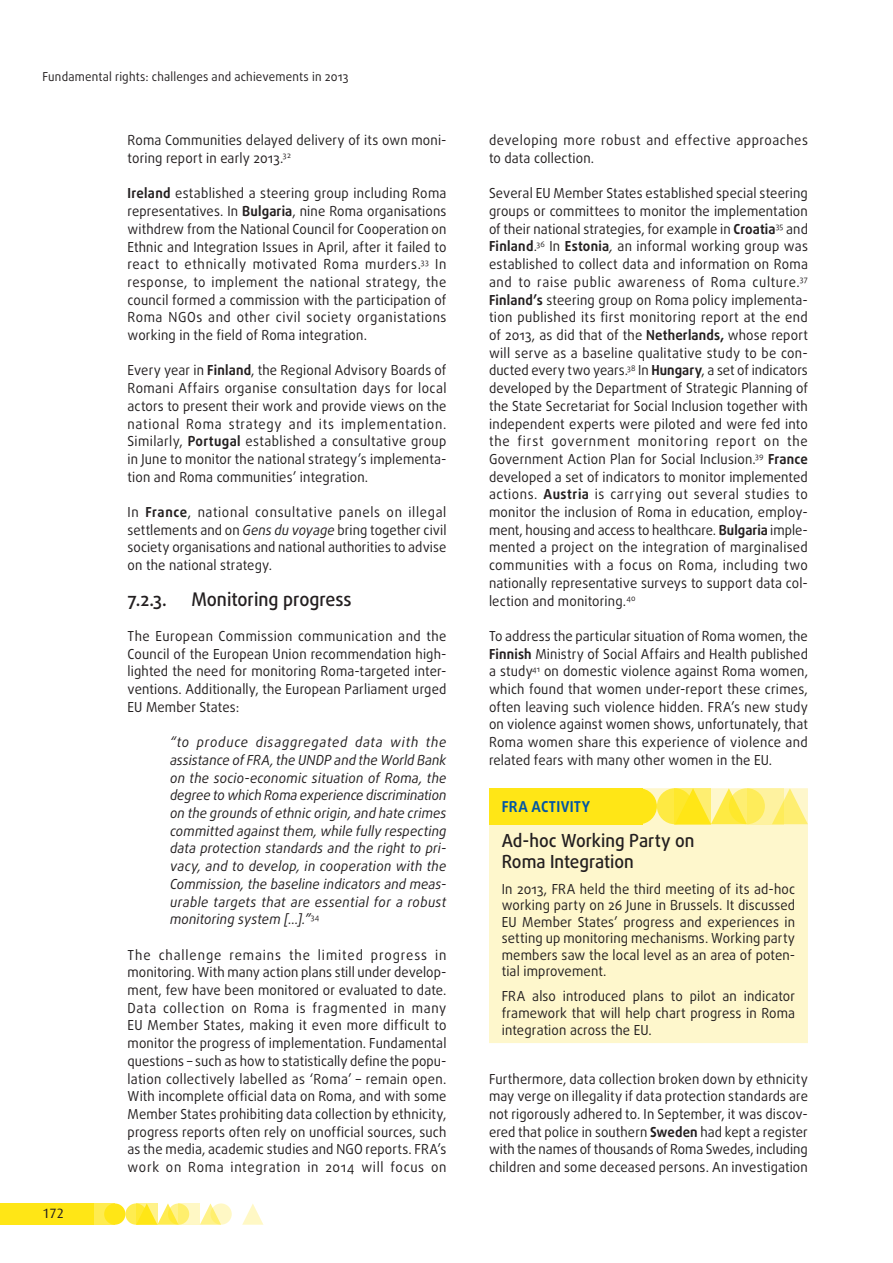
<style>
.page{position:relative;width:893px;height:1263px;background:#fff}
.page>*{position:absolute;margin:0;border:0;box-sizing:border-box;transform-origin:0 0}
.title_1_1_1{font:500 18.75px "Daxline Pro";color:#231f20;scale:.95 1}
.FRA_ACTIVITY_title{font:500 18px/21.6px "Daxline Pro";color:#231f20;scale:.95 1}
.t1{font:700 15px "Daxline Pro";letter-spacing:.025em;color:#0155a5;scale:.95 1}
.body{font:13.8px/17.7px "Daxline Pro";letter-spacing:.01em;color:#231f20;text-align:justify;scale:.95 1}
.body-2{font:italic 13.8px/17.7px "Daxline Pro";letter-spacing:.015em;color:#231f20;text-align:justify;scale:.95 1}
.FRA_ACTIVITY_body{font:13.8px/16.5px "Daxline Pro";letter-spacing:.01em;color:#231f20;text-align:justify;scale:.95 1}
.body-3{font:13.8px/17.7px "Daxline Pro";letter-spacing:.035em;color:#231f20;scale:.95 1}
.t2{font:13.5px "Dax";color:#231f20}
.t3{font:12.3px "Daxline Pro";letter-spacing:.015em;color:#231f20;scale:.95 1}
.s1{font-weight:700}
.s2{font-style:italic}
</style>
<div class="page">
<svg style="left:125px;top:1203px;width:22px;height:22px"></svg>
<div style="left:94px;top:1203px;width:21px;height:22px;background:#ffec50"></div>
<div style="left:0;top:1203px;width:94px;height:22px;background:#ffe616"></div>
<svg style="left:200px;top:1203px;width:18px;height:22px"></svg>
<svg style="left:242px;top:1204px;width:21px;height:21px"></svg>
<div style="left:104px;top:1203px;width:21px;height:22px;background:#ffe616;border-radius:50%"></div>
<svg style="left:157px;top:1203px;width:18px;height:22px"></svg>
<svg style="left:168px;top:1203px;width:21px;height:22px"></svg>
<svg style="left:210px;top:1203px;width:22px;height:22px"></svg>
<svg style="left:136px;top:1203px;width:21px;height:22px"></svg>
<svg style="left:179px;top:1203px;width:21px;height:22px"></svg>
<div style="left:489px;top:788px;width:319px;height:255px;background:#fef7cc"></div>
<div style="left:657px;top:788px;width:36px;height:36px;background:linear-gradient(to bottom,#feea46,#feea42);border-radius:50%"></div>
<div style="left:489px;top:788px;width:153px;height:36px;background:#ffe616"></div>
<svg style="left:783px;top:788px;width:25px;height:36px"></svg>
<div style="left:621px;top:788px;width:36px;height:36px;background:#ffe616;border-radius:50%"></div>
<svg style="left:711px;top:788px;width:32px;height:36px"></svg>
<svg style="left:729px;top:788px;width:36px;height:36px"></svg>
<svg style="left:675px;top:788px;width:36px;height:36px"></svg>
<svg style="left:747px;top:788px;width:36px;height:36px"></svg>
<p class="t3" style="left:43px;top:68px;width:324px">Fundamental rights: challenges and achievements in 2013</p>
<p class="t2" style="left:43px;top:1206px;width:23px">172</p>
<p class="body" style="left:128px;top:132px;width:337px">Roma Communities delayed delivery of its own moni‑ toring report in early 2013.<sup>32</sup></p>
<p class="body" style="left:128px;top:185px;width:337px"><span class="s1">Ireland</span> established a steering group including Roma representatives. In <span class="s1">Bulgaria</span>, nine Roma organisations withdrew from the National Council for Cooperation on Ethnic and Integration Issues in April, after it failed to react to ethnically motivated Roma murders.<sup>33</sup> In response, to implement the national strategy, the council formed a commission with the participation of Roma NGOs and other civil society organistations working in the field of Roma integration.</p>
<p class="body" style="left:128px;top:362px;width:337px">Every year in <span class="s1">Finland</span>, the Regional Advisory Boards of Romani Affairs organise consultation days for local actors to present their work and provide views on the national Roma strategy and its implementation.<br>Similarly, <span class="s1">Portugal</span> established a consultative group in June to monitor the national strategy’s implementa‑ tion and Roma communities’ integration.</p>
<p class="body" style="left:128px;top:503px;width:337px">In <span class="s1">France</span>, national consultative panels on illegal settlements and on <span class="s2">Gens du voyage</span> bring together civil society organisations and national authorities to advise on the national strategy.</p>
<p class="title_1_1_1" style="left:128px;top:586px;width:40px">7.2.3.</p>
<p class="title_1_1_1" style="left:191px;top:586px;width:170px">Monitoring progress</p>
<p class="body" style="left:128px;top:627px;width:337px">The European Commission communication and the Council of the European Union recommendation high‑ lighted the need for monitoring Roma‑targeted inter‑ ventions. Additionally, the European Parliament urged EU Member States:</p>
<p class="body-2" style="left:170px;top:733px;width:292px">“to produce disaggregated data with the assistance of FRA, the UNDP and the World Bank on the socio‑economic situation of Roma, the degree to which Roma experience discrimination on the grounds of ethnic origin, and hate crimes committed against them, while fully respecting data protection standards and the right to pri‑ vacy, and to develop, in cooperation with the Commission, the baseline indicators and meas‑ urable targets that are essential for a robust monitoring system […].”<sup>34</sup></p>
<p class="body" style="left:128px;top:946px;width:337px">The challenge remains the limited progress in monitoring. With many action plans still under develop‑ ment, few have been monitored or evaluated to date.<br>Data collection on Roma is fragmented in many EU Member States, making it even more difficult to monitor the progress of implementation. Fundamental questions – such as how to statistically define the popu‑ lation collectively labelled as ‘Roma’ – remain open.<br>With incomplete official data on Roma, and with some Member States prohibiting data collection by ethnicity, progress reports often rely on unofficial sources, such as the media, academic studies and NGO reports. FRA’s work on Roma integration in 2014 will focus on</p>
<p class="body-3" style="left:489px;top:132px;width:337px">developing more robust and effective approaches to data collection.</p>
<p class="body" style="left:489px;top:185px;width:337px">Several EU Member States established special steering groups or committees to monitor the implementation of their national strategies, for example in <span class="s1">Croatia</span><sup>35</sup> and <span class="s1">Finland</span>.<sup>36</sup> In <span class="s1">Estonia</span><span class="s2">,</span> an informal working group was established to collect data and information on Roma and to raise public awareness of Roma culture.<sup>37<br></sup><span class="s1">Finland’s</span> steering group on Roma policy implementa‑ tion published its first monitoring report at the end of 2013, as did that of the <span class="s1">Netherlands,</span> whose report will serve as a baseline qualitative study to be con‑ ducted every two years.<sup>38</sup> In <span class="s1">Hungary</span>, a set of indicators developed by the Department of Strategic Planning of the State Secretariat for Social Inclusion together with independent experts were piloted and were fed into the first government monitoring report on the Government Action Plan for Social Inclusion.<sup>39</sup> <span class="s1">France </span>developed a set of indicators to monitor implemented actions. <span class="s1">Austria</span> is carrying out several studies to monitor the inclusion of Roma in education, employ‑ ment, housing and access to healthcare. <span class="s1">Bulgaria</span> imple‑ mented a project on the integration of marginalised communities with a focus on Roma, including two nationally representative surveys to support data col‑ lection and monitoring.<sup>40</sup></p>
<p class="body" style="left:489px;top:627px;width:337px">To address the particular situation of Roma women, the <span class="s1">Finnish</span> Ministry of Social Affairs and Health published a study<sup>41</sup> on domestic violence against Roma women, which found that women under‑report these crimes, often leaving such violence hidden. FRA’s new study on violence against women shows, unfortunately, that Roma women share this experience of violence and related fears with many other women in the EU.</p>
<p class="t1" style="left:502px;top:797px;width:94px">FRA ACTIVITY</p>
<p class="FRA_ACTIVITY_title" style="left:502px;top:830px;width:204px">Ad‑hoc Working Party on<br>Roma Integration</p>
<p class="FRA_ACTIVITY_body" style="left:502px;top:880px;width:310px">In 2013, FRA held the third meeting of its ad‑hoc working party on 26 June in Brussels. It discussed EU Member States’ progress and experiences in setting up monitoring mechanisms. Working party members saw the local level as an area of poten‑ tial improvement.</p>
<p class="FRA_ACTIVITY_body" style="left:502px;top:988px;width:310px">FRA also introduced plans to pilot an indicator framework that will help chart progress in Roma integration across the EU.</p>
<p class="body" style="left:489px;top:1070px;width:337px">Furthermore, data collection broken down by ethnicity may verge on illegality if data protection standards are not rigorously adhered to. In September, it was discov‑ ered that police in southern <span class="s1">Sweden</span> had kept a register with the names of thousands of Roma Swedes, including children and some deceased persons. An investigation</p>
</div>
